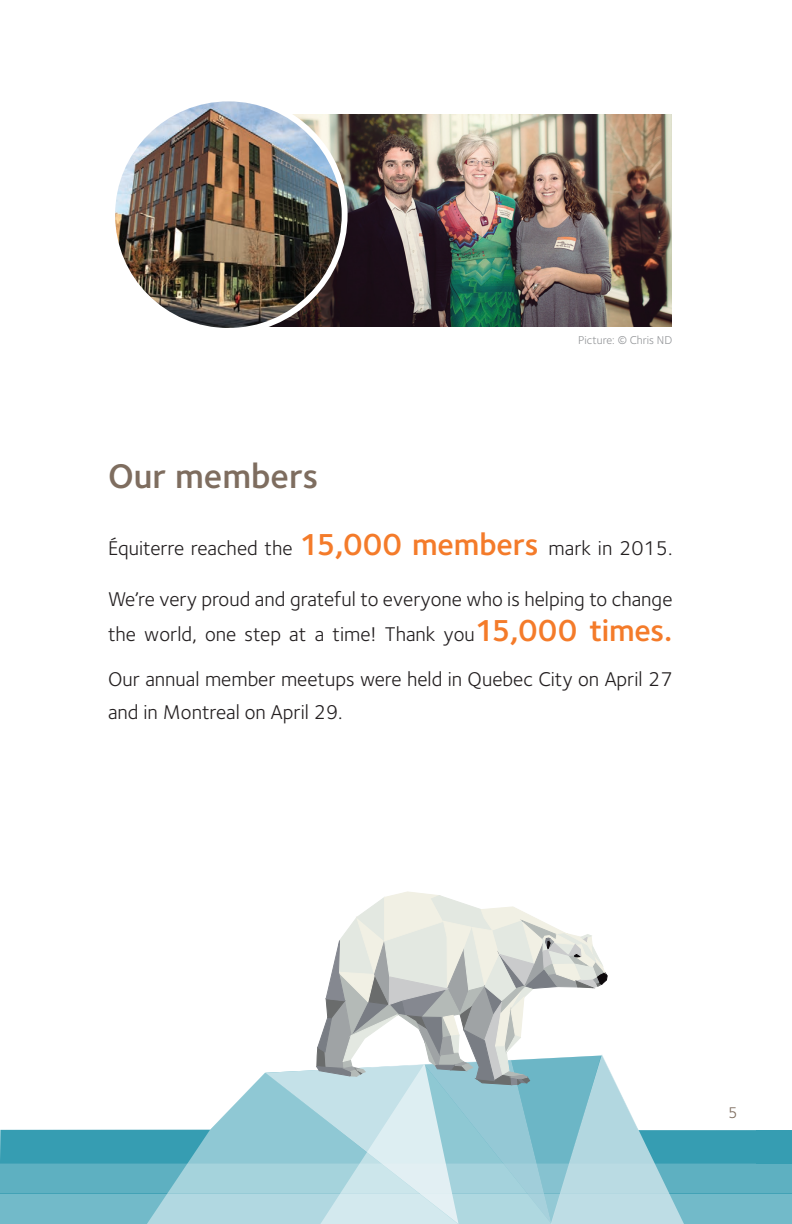
<style>
.page{position:relative;width:792px;height:1224px;background:#fff}
.page>*{position:absolute;margin:0;border:0;box-sizing:border-box;transform-origin:0 0}
.Titre{font:600 35.2px "Foundry Sterling";color:#7e6d5f}
.Titre-2{font:20.6px/35.2px "Foundry Sterling";color:#231f20}
.t1{font:16px "Foundry Sterling";color:#7e6d5f}
.t2{font:11.8px "Foundry Sterling";color:#939598}
.s1{font-weight:600;font-size:31.4px;color:#f47b2a}
</style>
<div class="page">
<div style="left:0;top:1194px;width:792px;height:30px;background:#72bac9"></div>
<div style="left:0;top:1162px;width:792px;height:32px;background:#5eb0c1"></div>
<svg style="left:0;top:1129px;width:757px;height:35px;background:#3b9fb4"></svg>
<svg style="left:147px;top:1072px;width:119px;height:152px"></svg>
<img style="left:268px;top:115px;width:404px;height:212px">
<img style="left:112px;top:98px;width:233px;height:233px;border-radius:116px">
<div style="left:109px;top:96px;width:239px;height:238px;border:6px solid #fff;border-radius:50%"></div>
<svg style="left:266px;top:892px;width:418px;height:332px"></svg>
<div style="left:757px;top:1130px;width:35px;height:34px;background:#369db2"></div>
<p class="Titre" style="left:108px;top:455px;width:212px">Our members</p>
<p class="t2" style="left:578px;top:333px;width:96px">Picture: © Chris ND</p>
<p class="Titre-2" style="left:108px;top:530px;width:566px">Équiterre reached the <span class="s1">15,000 members</span> mark in 2015.</p>
<p class="Titre-2" style="left:108px;top:581px;width:566px">We’re very proud and grateful to everyone who is helping to change the world, one step at a time! Thank you<span class="s1">15,000 times.</span></p>
<p class="Titre-2" style="left:108px;top:663px;width:566px;line-height:33.4px">Our annual member meetups were held in Quebec City on April 27 and in Montreal on April 29.</p>
<p class="t1" style="left:728px;top:1104px;width:11px">5</p>
</div>
